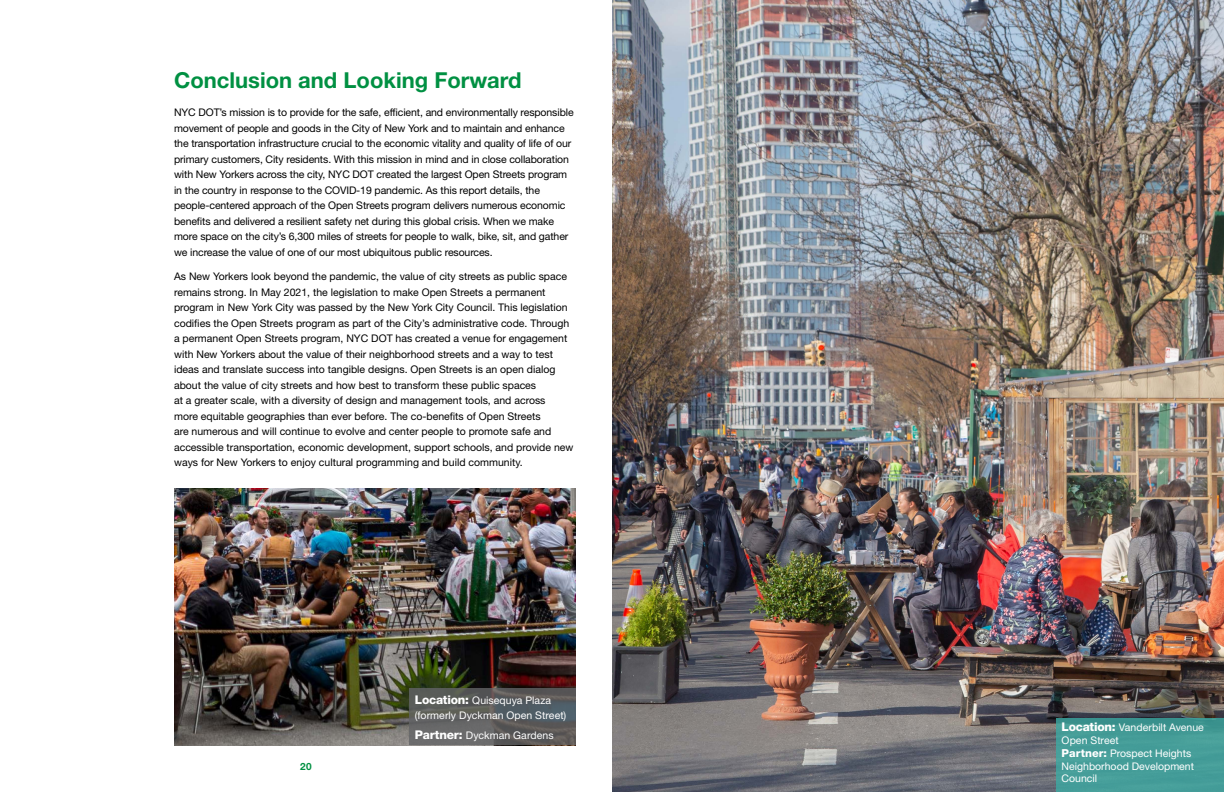
<style>
.page{position:relative;width:1224px;height:792px;background:#fff}
.page>*{position:absolute;margin:0;border:0;box-sizing:border-box;transform-origin:0 0}
.t1{font:700 22px "Helvetica Neue LT Std";color:#009042}
.t2{font:10.5px/15.5px "Helvetica Neue LT Std";color:#000}
.Callout_Box{font:10.5px/12.7px "Helvetica Neue LT Std";color:#fff}
.t3{font:700 10px "Helvetica Neue LT Std";color:#009042}
.s1{font-weight:800;font-size:12px}
.s2{font-weight:800;font-size:11px}
</style>
<div class="page">
<img style="left:174px;top:488px;width:402px;height:257px">
<img style="left:612px;top:0;width:612px;height:792px">
<svg style="left:410px;top:689px;width:166px;height:56px;background:#5c5e5e"></svg>
<div style="left:1056px;top:718px;width:168px;height:74px;background:linear-gradient(to right,#459d99,#439b97)"></div>
<h1 class="t1" style="left:174px;top:66px;width:349px">Conclusion and Looking Forward</h1>
<p class="t2" style="left:174px;top:105px;width:401px">NYC DOT’s mission is to provide for the safe, efficient, and environmentally responsible movement of people and goods in the City of New York and to maintain and enhance the transportation infrastructure crucial to the economic vitality and quality of life of our primary customers, City residents. With this mission in mind and in close collaboration with New Yorkers across the city, NYC DOT created the largest Open Streets program in the country in response to the COVID-19 pandemic. As this report details, the people-centered approach of the Open Streets program delivers numerous economic benefits and delivered a resilient safety net during this global crisis. When we make more space on the city’s 6,300 miles of streets for people to walk, bike, sit, and gather we increase the value of one of our most ubiquitous public resources.</p>
<p class="t2" style="left:174px;top:269px;width:401px">As New Yorkers look beyond the pandemic, the value of city streets as public space remains strong. In May 2021, the legislation to make Open Streets a permanent program in New York City was passed by the New York City Council. This legislation codifies the Open Streets program as part of the City’s administrative code. Through a permanent Open Streets program, NYC DOT has created a venue for engagement with New Yorkers about the value of their neighborhood streets and a way to test ideas and translate success into tangible designs. Open Streets is an open dialog about the value of city streets and how best to transform these public spaces<br>at a greater scale, with a diversity of design and management tools, and across<br>more equitable geographies than ever before. The co-benefits of Open Streets<br>are numerous and will continue to evolve and center people to promote safe and accessible transportation, economic development, support schools, and provide new ways for New Yorkers to enjoy cultural programming and build community.</p>
<p class="t3" style="left:300px;top:761px;width:13px">20</p>
<p class="Callout_Box" style="left:415px;top:693px;width:153px;line-height:15px"><span class="s1">Location:</span> Quisequya Plaza (formerly Dyckman Open Street)</p>
<p class="Callout_Box" style="left:415px;top:729px;width:140px"><span class="s1">Partner:</span> Dyckman Gardens</p>
<p class="Callout_Box" style="left:1062px;top:721px;width:144px"><span class="s1">Location:</span> Vanderbilt Avenue<br>Open Street<br><span class="s2">Partner:</span> Prospect Heights<br>Neighborhood Development<br>Council</p>
</div>
